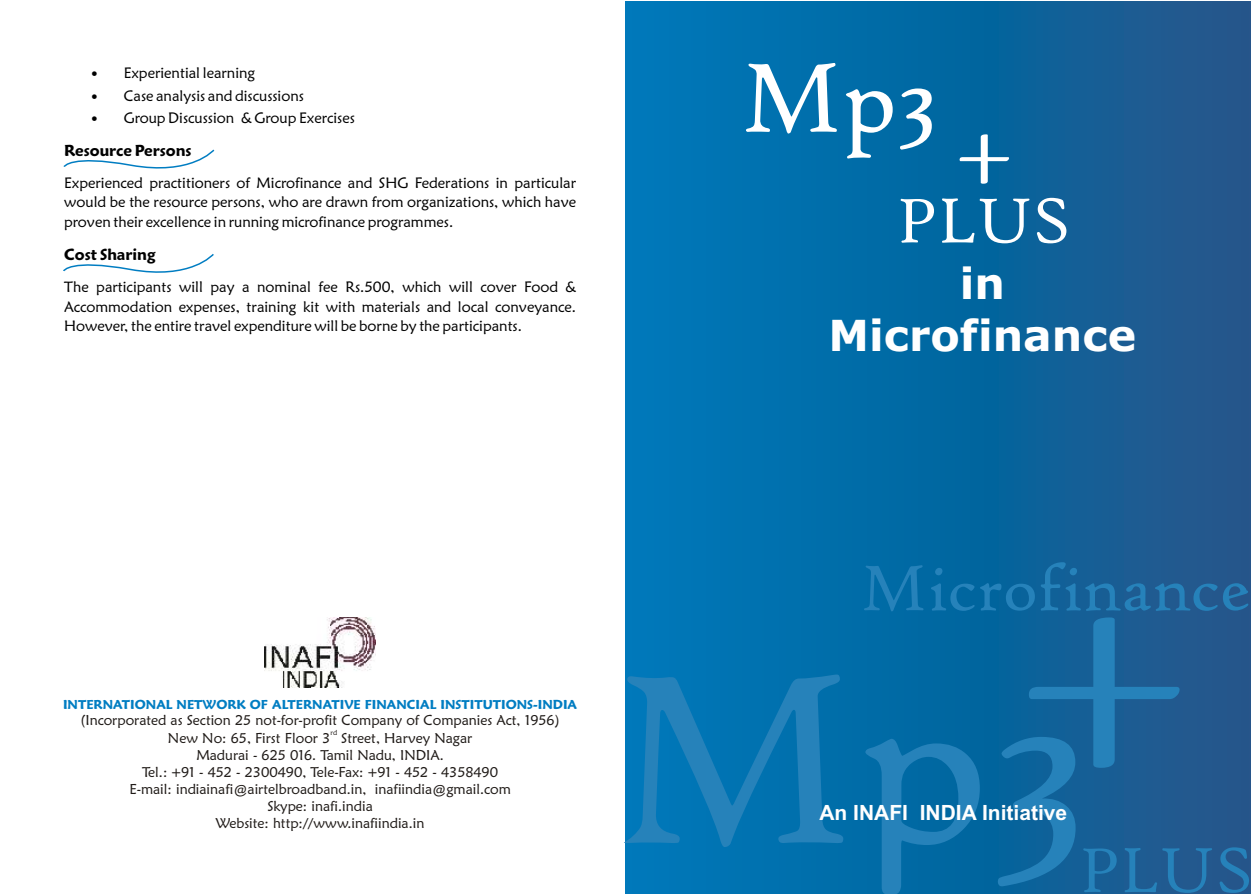
<style>
.page{position:relative;width:1251px;height:894px;background:#fff}
.page>*{position:absolute;margin:0;border:0;box-sizing:border-box;transform-origin:0 0}
.t1{font:350.55px "High Tower Text";color:#2682ba}
.t2{font:105.75px "High Tower Text";color:#fff}
.t3{font:69.3px "High Tower Text";color:#2682ba}
.t4{font:67.95px "High Tower Text";color:#fff}
.t5{font:67.95px "High Tower Text";color:#2682ba}
.t6{font:700 42.9px/52.1px "Verdana";color:#fff;text-align:center}
.t7{font:700 21px "Arial";color:#fff}
.t8{font:700 15.75px "Maiandra GD";color:#000}
.t9{font:15px/19.8px "Maiandra GD";color:#000;text-align:justify}
.t10{font:14.25px/17.1px "Maiandra GD";color:#1f1a17;text-align:center}
.t11{font:700 12.75px "Maiandra GD";color:#007dc2}
.t12{font:7.2px "Maiandra GD";color:#1f1a17}
.s1{font-size:115.05px}
</style>
<div class="page">
<img style="left:625px;top:1px;width:625px;height:893px">
<svg style="left:624px;top:674px;width:452px;height:220px;background:#0c72ad"></svg>
<svg style="left:63px;top:149px;width:152px;height:20px"></svg>
<svg style="left:63px;top:253px;width:151px;height:20px"></svg>
<img style="left:265px;top:617px;width:111px;height:70px">
<p class="t9" style="left:124px;top:63px;width:233px;line-height:22.5px;text-align:left">Experiential learning<br>Case analysis and discussions<br>Group Discussion &amp; Group Exercises</p>
<p class="t8" style="left:64px;top:144px;width:129px">Resource Persons</p>
<p class="t9" style="left:64px;top:174px;width:514px">Experienced practitioners of Microfinance and SHG Federations in particular would be the resource persons, who are drawn from organizations, which have proven their excellence in running microfinance programmes.</p>
<p class="t8" style="left:64px;top:248px;width:93px">Cost Sharing</p>
<p class="t9" style="left:64px;top:278px;width:513px">The participants will pay a nominal fee Rs.500, which will cover Food &amp; Accommodation expenses, training kit with materials and local conveyance.<br>However, the entire travel expenditure will be borne by the participants.</p>
<h2 class="t2" style="left:741px;top:54px;width:275px">Mp3 <span class="s1">+</span></h2>
<h3 class="t4" style="left:897px;top:192px;width:177px">PLUS</h3>
<h3 class="t6" style="left:829px;top:261px;width:309px">in<br>Microfinance</h3>
<h3 class="t3" style="left:861px;top:559px;width:391px">Microfinance</h3>
<h1 class="t1" style="left:1011px;top:502px;width:187px">+</h1>
<p class="t11" style="left:63px;top:699px;width:516px">INTERNATIONAL NETWORK OF ALTERNATIVE FINANCIAL INSTITUTIONS-INDIA</p>
<p class="t10" style="left:81px;top:713px;width:481px">(Incorporated as Section 25 not-for-profit Company of Companies Act, 1956)</p>
<p class="t12" style="left:330px;top:730px;width:8px">rd</p>
<p class="t10" style="left:129px;top:730px;width:383px">New No: 65, First Floor 3 Street, Harvey Nagar<br>Madurai - 625 016. Tamil Nadu, INDIA.<br>Tel.: +91 - 452 - 2300490, Tele-Fax: +91 - 452 - 4358490<br>E-mail: indiainafi@airtelbroadband.in, inafiindia@gmail.com</p>
<p class="t10" style="left:216px;top:816px;width:210px">Website: http://www.inafiindia.in</p>
<p class="t10" style="left:267px;top:799px;width:107px">Skype: inafi.india</p>
<h3 class="t7" style="left:819px;top:804px;width:249px">An INAFI INDIA Initiative</h3>
<h3 class="t5" style="left:1079px;top:842px;width:177px">PLUS</h3>
</div>
